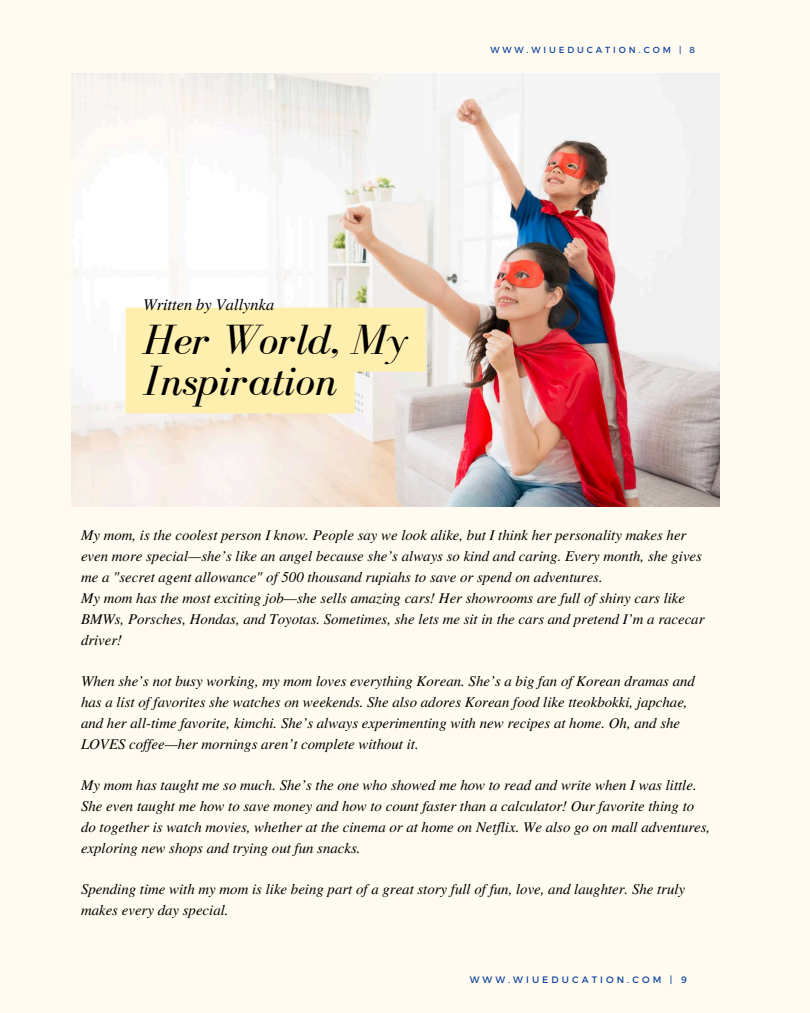
<style>
.page{position:relative;width:810px;height:1013px;background:#fff}
.page>*{position:absolute;margin:0;border:0;box-sizing:border-box;transform-origin:0 0}
.t1{font:italic 43.5px/41.9px "Bodoni FLF";color:#000}
.t2{font:italic 16.4px "Te X Gyre Termes";color:#000}
.t3{font:italic 14.9px/21px "Te X Gyre Termes";color:#000}
.t4{font:9.4px "Montserrat";letter-spacing:.33em;color:#0d449e}
.t5{font:8.8px "Montserrat";letter-spacing:.33em;color:#0d449e}
</style>
<div class="page">
<div style="left:0;top:0;width:810px;height:1012px;background:#fffbf0"></div>
<img style="left:71px;top:74px;width:648px;height:432px">
<svg style="left:126px;top:308px;width:300px;height:105px;background:#fcedb3"></svg>
<p class="t5" style="left:490px;top:44px;width:206px">WWW.WIUEDUCATION.COM | 8</p>
<p class="t2" style="left:143px;top:292px;width:133px">Written by Vallynka</p>
<h1 class="t1" style="left:143px;top:318px;width:267px">Her World, My<br>Inspiration</h1>
<p class="t3" style="left:81px;top:523px;width:625px">My mom, is the coolest person I know. People say we look alike, but I think her personality makes her even more special—she’s like an angel because she’s always so kind and caring. Every month, she gives me a "secret agent allowance" of 500 thousand rupiahs to save or spend on adventures.<br>My mom has the most exciting job—she sells amazing cars! Her showrooms are full of shiny cars like BMWs, Porsches, Hondas, and Toyotas. Sometimes, she lets me sit in the cars and pretend I’m a racecar driver!</p>
<p class="t3" style="left:81px;top:669px;width:616px">When she’s not busy working, my mom loves everything Korean. She’s a big fan of Korean dramas and has a list of favorites she watches on weekends. She also adores Korean food like tteokbokki, japchae, and her all-time favorite, kimchi. She’s always experimenting with new recipes at home. Oh, and she LOVES cof ee—her mornings aren’t complete without it.</p>
<p class="t3" style="left:81px;top:773px;width:631px">My mom has taught me so much. She’s the one who showed me how to read and write when I was little.<br>She even taught me how to save money and how to count faster than a calculator! Our favorite thing to do together is watch movies, whether at the cinema or at home on Netflix. We also go on mall adventures, exploring new shops and trying out fun snacks.</p>
<p class="t3" style="left:81px;top:878px;width:606px">Spending time with my mom is like being part of a great story full of fun, love, and laughter. She truly makes every day special.</p>
<p class="t4" style="left:470px;top:973px;width:218px">WWW.WIUEDUCATION.COM | 9</p>
</div>
